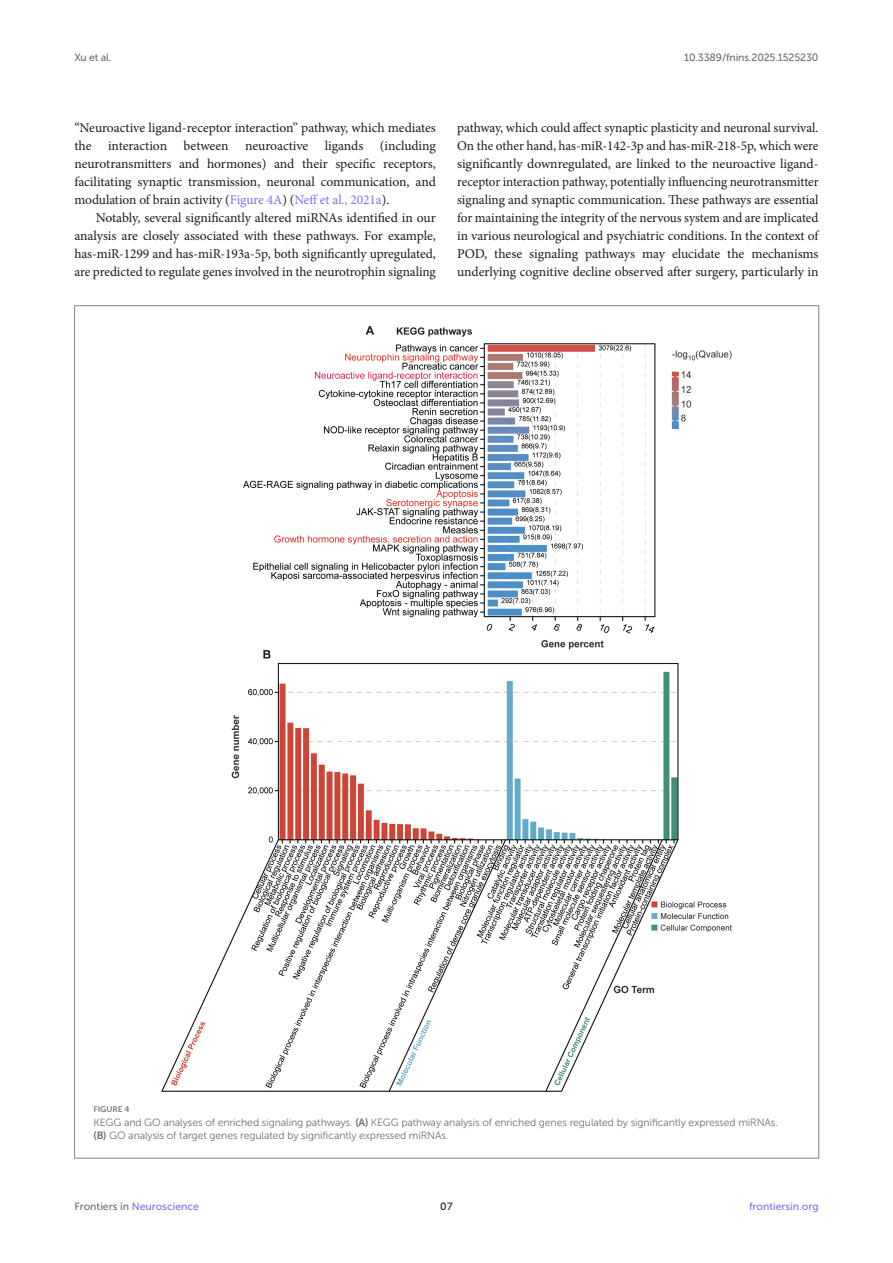
<style>
.page{position:relative;width:893px;height:1263px;background:#fff}
.page>*{position:absolute;margin:0;border:0;box-sizing:border-box;transform-origin:0 0}
.TEXT{font:13.5px/18px "Minion Pro";letter-spacing:-.005em;color:#1b1c1b;text-align:justify}
.FIG_LEG{font:10.5px/13.5px "Museo Sans 300";letter-spacing:-.01em;color:#706f70}
.t1{font:10.5px "Museo Sans 500";color:#856df0}
.t2{font:10.5px "Museo Sans 500";letter-spacing:-.015em;color:#706f70}
.t3{font:10.5px "Museo Sans 500";color:#1b1c1b}
.FIG_HD{font:8.25px "Museo Sans 700";letter-spacing:-.01em;color:#7e7f7f}
.s1{color:#856df0}
.s2{font-family:"Museo Sans 700"}
.s3{color:#706f70}
</style>
<div class="page">
<img style="left:161px;top:326px;width:571px;height:766px">
<p class="t2" style="left:74px;top:51px;width:39px">Xu et al.</p>
<p class="t2" style="left:684px;top:51px;width:136px">10.3389/fnins.2025.1525230</p>
<p class="TEXT" style="left:74px;top:119px;width:363px">“Neuroactive ligand-receptor interaction” pathway, which mediates the interaction between neuroactive ligands (including neurotransmitters and hormones) and their specific receptors, facilitating synaptic transmission, neuronal communication, and modulation of brain activity (<span class="s1">Figure 4A</span>) (<span class="s1">Neff et al., 2021a</span>).</p>
<p class="TEXT" style="left:74px;top:209px;width:363px;text-indent:21px">Notably, several significantly altered miRNAs identified in our analysis are closely associated with these pathways. For example, has-miR-1299 and has-miR-193a-5p, both significantly upregulated, are predicted to regulate genes involved in the neurotrophin signaling</p>
<p class="TEXT" style="left:457px;top:119px;width:363px">pathway, which could affect synaptic plasticity and neuronal survival.<br>On the other hand, has-miR-142-3p and has-miR-218-5p, which were significantly downregulated, are linked to the neuroactive ligand&shy;receptor interaction pathway, potentially influencing neurotransmitter signaling and synaptic communication. These pathways are essential for maintaining the integrity of the nervous system and are implicated in various neurological and psychiatric conditions. In the context of POD, these signaling pathways may elucidate the mechanisms underlying cognitive decline observed after surgery, particularly in</p>
<p class="FIG_HD" style="left:94px;top:1105px;width:37px">FIGURE 4</p>
<p class="FIG_LEG" style="left:94px;top:1115px;width:686px">KEGG and GO analyses of enriched signaling pathways. <span class="s2">(A)</span> KEGG pathway analysis of enriched genes regulated by significantly expressed miRNAs. <span class="s2">(B)</span> GO analysis of target genes regulated by significantly expressed miRNAs.</p>
<p class="t1" style="left:74px;top:1200px;width:126px"><span class="s3">Frontiers in</span> Neuroscience</p>
<p class="t3" style="left:440px;top:1200px;width:14px">07</p>
<p class="t1" style="left:749px;top:1200px;width:71px">frontiersin.org</p>
</div>
